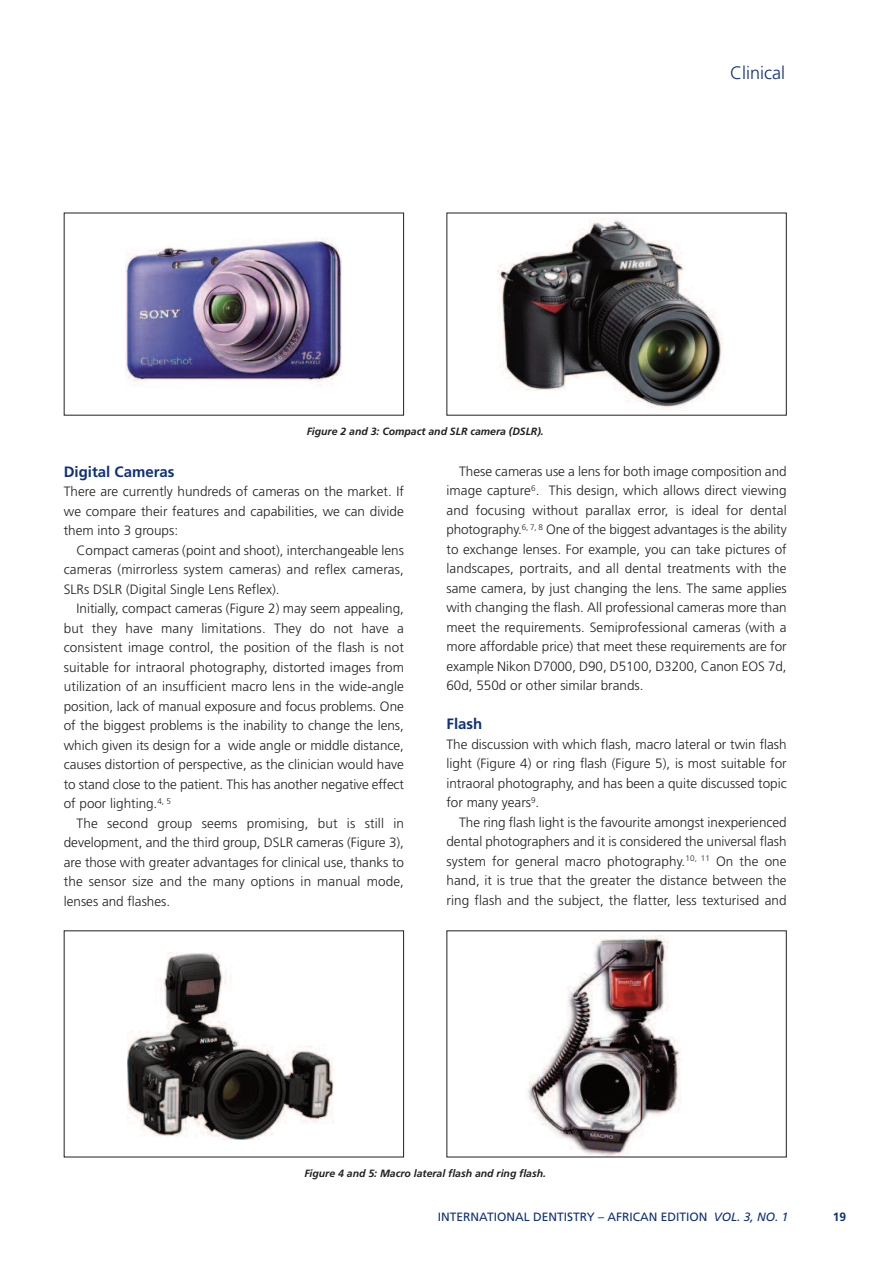
<style>
.page{position:relative;width:893px;height:1263px;background:#fff}
.page>*{position:absolute;margin:0;border:0;box-sizing:border-box;transform-origin:0 0}
.t1{font:300 18px "Frutiger";color:#0d3079}
.t2{font:700 15px "Frutiger";color:#0d3079}
.t3{font:300 13.5px/19.5px "Frutiger";color:#231f20;text-align:justify}
.t4{font:12px "Frutiger";color:#0d3079}
.t5{font:700 12px "Frutiger";color:#0d3079}
.t6{font:italic 700 10.5px "Frutiger";color:#231f20}
.s1{font-style:italic}
</style>
<div class="page">
<img style="left:126px;top:238px;width:216px;height:148px">
<img style="left:498px;top:217px;width:227px;height:192px">
<img style="left:127px;top:952px;width:206px;height:188px">
<img style="left:528px;top:935px;width:153px;height:220px">
<p class="t6" style="left:307px;top:427px;width:239px">Figure 2 and 3: Compact and SLR camera (DSLR).</p>
<h1 class="t1" style="left:730px;top:65px;width:56px">Clinical</h1>
<p class="t2" style="left:64px;top:465px;width:112px">Digital Cameras</p>
<p class="t3" style="left:64px;top:483px;width:342px">There are currently hundreds of cameras on the market. If we compare their features and capabilities, we can divide them into 3 groups:</p>
<p class="t3" style="left:64px;top:541px;width:342px;text-indent:13px">Compact cameras (point and shoot), interchangeable lens cameras (mirrorless system cameras) and reflex cameras, SLRs DSLR (Digital Single Lens Reflex).</p>
<p class="t3" style="left:64px;top:600px;width:342px;text-indent:13px">Initially, compact cameras (Figure 2) may seem appealing, but they have many limitations. They do not have a consistent image control, the position of the flash is not suitable for intraoral photography, distorted images from utilization of an insufficient macro lens in the wide-angle position, lack of manual exposure and focus problems. One of the biggest problems is the inability to change the lens, which given its design for a wide angle or middle distance, causes distortion of perspective, as the clinician would have to stand close to the patient. This has another negative effect of poor lighting.<sup>4,</sup> <sup>5</sup></p>
<p class="t3" style="left:64px;top:814px;width:342px;text-indent:13px">The second group seems promising, but is still in development, and the third group, DSLR cameras (Figure 3), are those with greater advantages for clinical use, thanks to the sensor size and the many options in manual mode, lenses and flashes.</p>
<p class="t3" style="left:446px;top:462px;width:342px;text-indent:13px">These cameras use a lens for both image composition and image capture<sup>6</sup>. This design, which allows direct viewing and focusing without parallax error, is ideal for dental photography.<sup>6,</sup> <sup>7,</sup> <sup>8</sup> One of the biggest advantages is the ability to exchange lenses. For example, you can take pictures of landscapes, portraits, and all dental treatments with the same camera, by just changing the lens. The same applies with changing the flash. All professional cameras more than meet the requirements. Semiprofessional cameras (with a more affordable price) that meet these requirements are for example Nikon D7000, D90, D5100, D3200, Canon EOS 7d, 60d, 550d or other similar brands.</p>
<p class="t2" style="left:446px;top:718px;width:37px">Flash</p>
<p class="t3" style="left:446px;top:735px;width:342px">The discussion with which flash, macro lateral or twin flash light (Figure 4) or ring flash (Figure 5), is most suitable for intraoral photography, and has been a quite discussed topic for many years<sup>9</sup>.</p>
<p class="t3" style="left:446px;top:813px;width:342px;text-indent:13px">The ring flash light is the favourite amongst inexperienced dental photographers and it is considered the universal flash system for general macro photography.<sup>10,</sup> <sup>11</sup> On the one hand, it is true that the greater the distance between the ring flash and the subject, the flatter, less texturised and</p>
<p class="t6" style="left:304px;top:1169px;width:243px">Figure 4 and 5: Macro lateral flash and ring flash.</p>
<p class="t4" style="left:438px;top:1212px;width:352px">INTERNATIONAL DENTISTRY – AFRICAN EDITION <span class="s1">VOL. 3, NO. 1</span></p>
<p class="t5" style="left:833px;top:1212px;width:15px">19</p>
</div>
